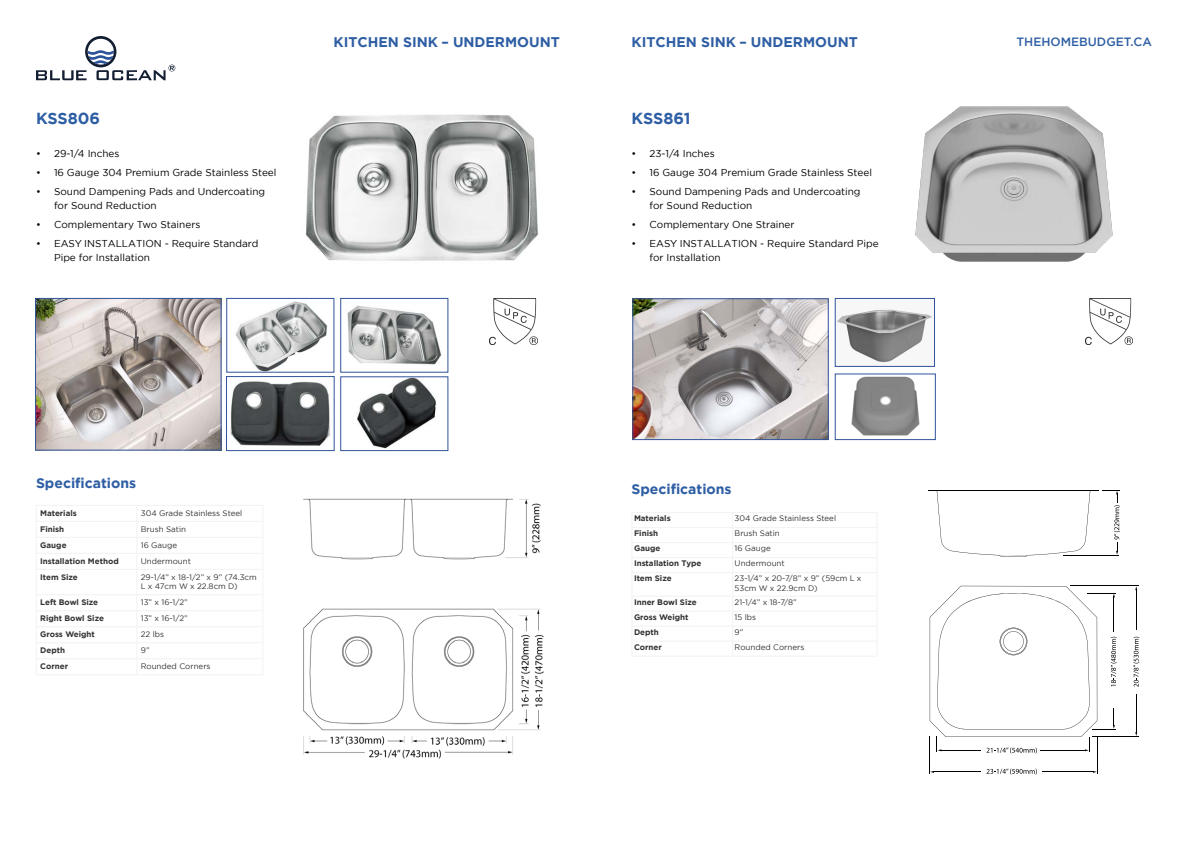
<style>
.page{position:relative;width:1191px;height:842px;background:#fff}
.page>*{position:absolute;margin:0;border:0;box-sizing:border-box;transform-origin:0 0}
.Heading{font:700 16px "Gotham";letter-spacing:-.005em;color:#2e5ea4}
.t1{font:700 14px "Gotham";color:#2e5ea4}
.t2{font:500 12px "Gotham";color:#2e5ea4}
.t3{font:10px/14px "Gotham";color:#010101}
.t4{font:8px/9.6px "Gotham";color:#333}
.t5{font:700 8px "Gotham";color:#333}
</style>
<div class="page">
<svg style="left:36px;top:36px;width:139px;height:44px"></svg>
<img style="left:303px;top:498px;width:241px;height:261px">
<img style="left:305px;top:114px;width:233px;height:147px">
<hr style="left:36px;top:505px;width:101px;height:1px;background:#f2f2f2">
<hr style="left:137px;top:505px;width:126px;height:1px;background:#f2f2f2">
<hr style="left:36px;top:521px;width:101px;height:1px;background:#f2f2f2">
<hr style="left:137px;top:521px;width:126px;height:1px;background:#f2f2f2">
<hr style="left:36px;top:537px;width:101px;height:1px;background:#f2f2f2">
<hr style="left:137px;top:537px;width:126px;height:1px;background:#f2f2f2">
<hr style="left:36px;top:553px;width:101px;height:1px;background:#f2f2f2">
<hr style="left:137px;top:553px;width:126px;height:1px;background:#f2f2f2">
<hr style="left:36px;top:569px;width:101px;height:1px;background:#f2f2f2">
<hr style="left:137px;top:569px;width:126px;height:1px;background:#f2f2f2">
<hr style="left:36px;top:594px;width:101px;height:1px;background:#f2f2f2">
<hr style="left:137px;top:594px;width:126px;height:1px;background:#f2f2f2">
<hr style="left:36px;top:610px;width:101px;height:1px;background:#f2f2f2">
<hr style="left:137px;top:610px;width:126px;height:1px;background:#f2f2f2">
<hr style="left:36px;top:626px;width:101px;height:1px;background:#f2f2f2">
<hr style="left:137px;top:626px;width:126px;height:1px;background:#f2f2f2">
<hr style="left:36px;top:642px;width:101px;height:1px;background:#f2f2f2">
<hr style="left:137px;top:642px;width:126px;height:1px;background:#f2f2f2">
<hr style="left:36px;top:658px;width:101px;height:1px;background:#f2f2f2">
<hr style="left:137px;top:658px;width:126px;height:1px;background:#f2f2f2">
<hr style="left:36px;top:674px;width:101px;height:1px;background:#f2f2f2">
<hr style="left:137px;top:674px;width:126px;height:1px;background:#f2f2f2">
<img style="left:230px;top:381px;width:100px;height:65px">
<div style="left:226px;top:376px;width:108px;height:75px;border:1px solid #30549a"></div>
<img style="left:37px;top:300px;width:182px;height:148px">
<div style="left:35px;top:298px;width:186px;height:152px;border:1px solid #30549a"></div>
<img style="left:235px;top:301px;width:93px;height:69px">
<div style="left:226px;top:298px;width:108px;height:74px;border:1px solid #30549a"></div>
<img style="left:347px;top:305px;width:94px;height:60px">
<div style="left:340px;top:298px;width:108px;height:74px;border:1px solid #30549a"></div>
<img style="left:357px;top:379px;width:79px;height:70px">
<div style="left:340px;top:377px;width:108px;height:74px;border:1px solid #30549a"></div>
<img style="left:490px;top:298px;width:47px;height:46px">
<img style="left:915px;top:106px;width:198px;height:156px">
<img style="left:634px;top:300px;width:192px;height:138px">
<div style="left:632px;top:298px;width:196px;height:142px;border:1px solid #30549a"></div>
<img style="left:837px;top:309px;width:95px;height:54px">
<div style="left:835px;top:298px;width:99px;height:69px;border:1px solid #30549a"></div>
<img style="left:851px;top:376px;width:69px;height:60px">
<div style="left:835px;top:374px;width:100px;height:66px;border:1px solid #30549a"></div>
<hr style="left:631px;top:512px;width:101px;height:1px;background:#f2f2f2">
<hr style="left:732px;top:512px;width:145px;height:1px;background:#f2f2f2">
<hr style="left:631px;top:527px;width:101px;height:1px;background:#f2f2f2">
<hr style="left:732px;top:527px;width:145px;height:1px;background:#f2f2f2">
<hr style="left:631px;top:542px;width:101px;height:1px;background:#f2f2f2">
<hr style="left:732px;top:542px;width:145px;height:1px;background:#f2f2f2">
<hr style="left:631px;top:557px;width:101px;height:1px;background:#f2f2f2">
<hr style="left:732px;top:557px;width:145px;height:1px;background:#f2f2f2">
<hr style="left:631px;top:572px;width:101px;height:1px;background:#f2f2f2">
<hr style="left:732px;top:572px;width:145px;height:1px;background:#f2f2f2">
<hr style="left:631px;top:596px;width:101px;height:1px;background:#f2f2f2">
<hr style="left:732px;top:596px;width:145px;height:1px;background:#f2f2f2">
<hr style="left:631px;top:611px;width:101px;height:1px;background:#f2f2f2">
<hr style="left:732px;top:611px;width:145px;height:1px;background:#f2f2f2">
<hr style="left:631px;top:626px;width:101px;height:1px;background:#f2f2f2">
<hr style="left:732px;top:626px;width:145px;height:1px;background:#f2f2f2">
<hr style="left:631px;top:641px;width:101px;height:1px;background:#f2f2f2">
<hr style="left:732px;top:641px;width:145px;height:1px;background:#f2f2f2">
<svg style="left:732px;top:513px;width:1px;height:143px"></svg>
<hr style="left:631px;top:656px;width:101px;height:1px;background:#f2f2f2">
<hr style="left:732px;top:656px;width:145px;height:1px;background:#f2f2f2">
<hr style="left:928px;top:490px;width:170px;height:1px;background:#000">
<svg style="left:936px;top:491px;width:155px;height:66px"></svg>
<svg style="left:986px;top:769px;width:50px;height:6px"></svg>
<hr style="left:1042px;top:772px;width:51px;height:1px;background:#000">
<hr style="left:1097px;top:737px;width:1px;height:37px;background:#000">
<hr style="left:933px;top:772px;width:47px;height:1px;background:#000">
<hr style="left:929px;top:736px;width:1px;height:38px;background:#000">
<hr style="left:1136px;top:589px;width:1px;height:41px;background:#000">
<hr style="left:1070px;top:586px;width:68px;height:1px;background:#000">
<hr style="left:1136px;top:694px;width:1px;height:39px;background:#000">
<hr style="left:1091px;top:736px;width:47px;height:1px;background:#000">
<svg style="left:1133px;top:637px;width:6px;height:50px"></svg>
<svg style="left:929px;top:586px;width:187px;height:167px"></svg>
<hr style="left:1063px;top:555px;width:56px;height:1px;background:#000">
<svg style="left:1102px;top:490px;width:18px;height:65px"></svg>
<img style="left:1085px;top:298px;width:48px;height:46px">
<p class="Heading" style="left:36px;top:108px;width:66px">KSS806</p>
<p class="t3" style="left:36px;top:146px;width:85px">• 29-1/4 Inches</p>
<p class="t3" style="left:36px;top:165px;width:242px">• 16 Gauge 304 Premium Grade Stainless Steel</p>
<p class="t3" style="left:54px;top:184px;width:213px;text-indent:-18px">• Sound Dampening Pads and Undercoating for Sound Reduction</p>
<p class="t3" style="left:36px;top:217px;width:166px">• Complementary Two Stainers</p>
<p class="t3" style="left:54px;top:236px;width:206px;text-indent:-18px">• EASY INSTALLATION - Require Standard<br>Pipe for Installation</p>
<p class="t1" style="left:333px;top:33px;width:228px">KITCHEN SINK – UNDERMOUNT</p>
<p class="t1" style="left:631px;top:33px;width:228px">KITCHEN SINK – UNDERMOUNT</p>
<p class="t2" style="left:1016px;top:34px;width:137px">THEHOMEBUDGET.CA</p>
<p class="Heading" style="left:631px;top:108px;width:61px">KSS861</p>
<p class="t3" style="left:631px;top:146px;width:85px">• 23-1/4 Inches</p>
<p class="t3" style="left:631px;top:165px;width:242px">• 16 Gauge 304 Premium Grade Stainless Steel</p>
<p class="t3" style="left:649px;top:184px;width:213px;text-indent:-18px">• Sound Dampening Pads and Undercoating for Sound Reduction</p>
<p class="t3" style="left:631px;top:217px;width:165px">• Complementary One Strainer</p>
<p class="t3" style="left:649px;top:236px;width:231px;text-indent:-18px">• EASY INSTALLATION - Require Standard Pipe for Installation</p>
<p class="t1" style="left:36px;top:474px;width:102px">Specifications</p>
<p class="t5" style="left:40px;top:508px;width:38px">Materials</p>
<p class="t4" style="left:141px;top:508px;width:103px">304 Grade Stainless Steel</p>
<p class="t5" style="left:40px;top:524px;width:26px">Finish</p>
<p class="t4" style="left:141px;top:524px;width:47px">Brush Satin</p>
<p class="t5" style="left:40px;top:540px;width:28px">Gauge</p>
<p class="t4" style="left:141px;top:540px;width:38px">16 Gauge</p>
<p class="t5" style="left:40px;top:556px;width:80px">Installation Method</p>
<p class="t4" style="left:141px;top:556px;width:52px">Undermount</p>
<p class="t5" style="left:40px;top:572px;width:39px">Item Size</p>
<p class="t4" style="left:141px;top:572px;width:117px">29-1/4” x 18-1/2” x 9” (74.3cm<br>L x 47cm W x 22.8cm D)</p>
<p class="t5" style="left:40px;top:597px;width:59px">Left Bowl Size</p>
<p class="t4" style="left:141px;top:597px;width:48px">13” x 16-1/2”</p>
<p class="t5" style="left:40px;top:613px;width:65px">Right Bowl Size</p>
<p class="t4" style="left:141px;top:613px;width:48px">13” x 16-1/2”</p>
<p class="t5" style="left:40px;top:629px;width:56px">Gross Weight</p>
<p class="t4" style="left:141px;top:629px;width:25px">22 lbs</p>
<p class="t5" style="left:40px;top:645px;width:26px">Depth</p>
<p class="t4" style="left:141px;top:645px;width:10px">9”</p>
<p class="t5" style="left:40px;top:661px;width:29px">Corner</p>
<p class="t4" style="left:141px;top:661px;width:71px">Rounded Corners</p>
<p class="t1" style="left:631px;top:480px;width:102px">Specifications</p>
<p class="t5" style="left:634px;top:513px;width:38px">Materials</p>
<p class="t4" style="left:734px;top:513px;width:103px">304 Grade Stainless Steel</p>
<p class="t5" style="left:634px;top:528px;width:26px">Finish</p>
<p class="t4" style="left:734px;top:528px;width:47px">Brush Satin</p>
<p class="t5" style="left:634px;top:543px;width:28px">Gauge</p>
<p class="t4" style="left:734px;top:543px;width:38px">16 Gauge</p>
<p class="t5" style="left:634px;top:558px;width:69px">Installation Type</p>
<p class="t4" style="left:734px;top:558px;width:52px">Undermount</p>
<p class="t5" style="left:634px;top:573px;width:39px">Item Size</p>
<p class="t4" style="left:734px;top:573px;width:128px">23-1/4” x 20-7/8” x 9” (59cm L x<br>53cm W x 22.9cm D)</p>
<p class="t5" style="left:634px;top:596px;width:64px">Inner Bowl Size</p>
<p class="t4" style="left:734px;top:597px;width:64px">21-1/4” x 18-7/8”</p>
<p class="t5" style="left:634px;top:611px;width:56px">Gross Weight</p>
<p class="t4" style="left:734px;top:612px;width:23px">15 lbs</p>
<p class="t5" style="left:634px;top:626px;width:26px">Depth</p>
<p class="t4" style="left:734px;top:627px;width:10px">9”</p>
<p class="t5" style="left:634px;top:641px;width:29px">Corner</p>
<p class="t4" style="left:734px;top:642px;width:71px">Rounded Corners</p>
</div>
